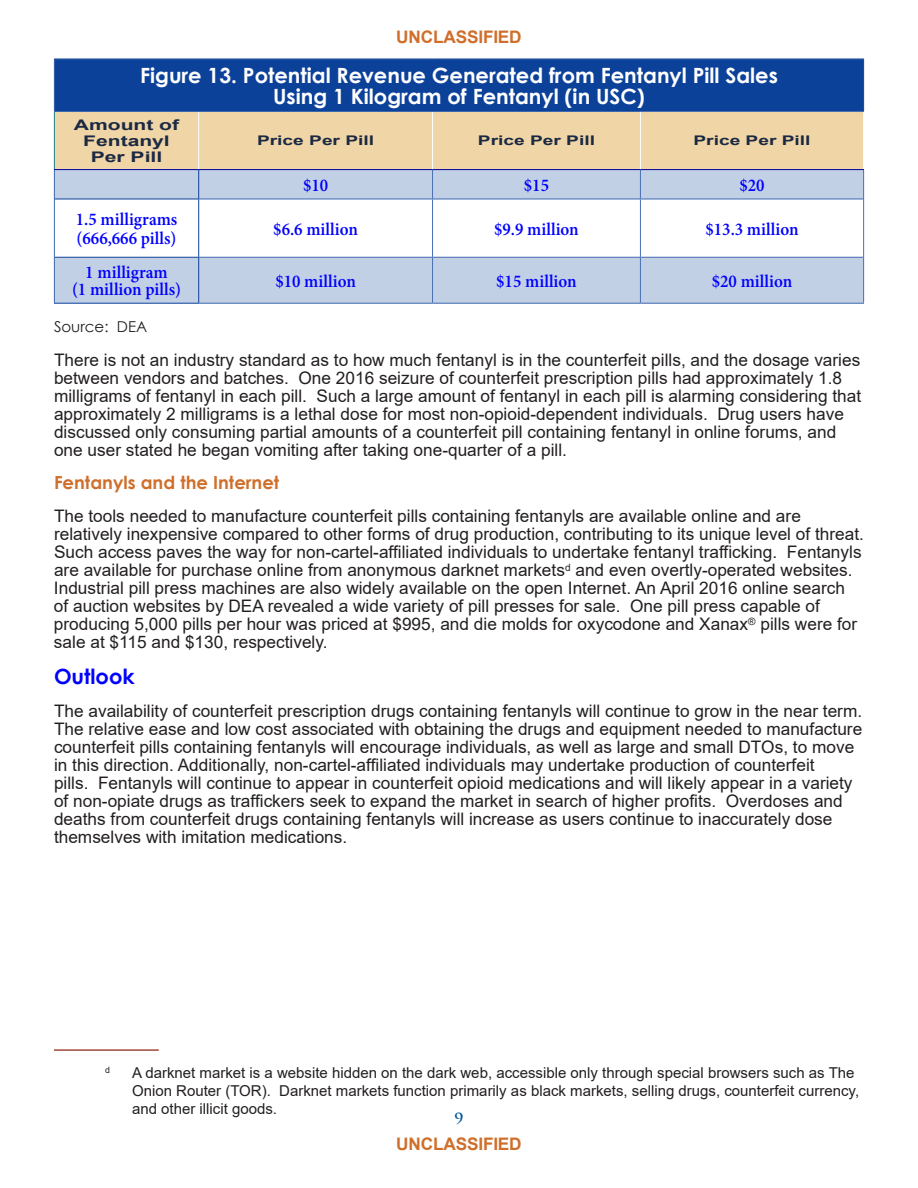
<style>
.page{position:relative;width:918px;height:1188px;background:#fff}
.page>*{position:absolute;margin:0;border:0;box-sizing:border-box;transform-origin:0 0}
.t1{font:700 21px/21px "Century Gothic";color:#fff;text-align:center}
.t2{font:700 21px "Century Gothic";color:#00f}
.t3{font:600 18px/19.5px "Minion Pro";color:#00f;scale:.95 1}
.t4{font:700 18px "Century Gothic";color:#cf6f2b}
.t5{font:17.25px/18px "Arial";color:#231f20}
.t6{font:700 17.25px "Arial";letter-spacing:-.01em;color:#cf6f2b}
.t7{font:15px/18px "Arial";color:#231f20}
.t8{font:15px "Century Gothic";color:#231f20}
.t9{font:700 15px "Trajan Pro";color:#01549d}
.t10{font:700 14.7px/15.8px "Arial";color:#1b2943;text-align:center;scale:1.44 1}
.t11{font:700 13.35px "Arial";color:#1b2943;scale:1.44 1}
.t12{font:8.7px "Arial";color:#231f20}
</style>
<div class="page">
<hr style="left:54px;top:1049px;width:105px;height:2px;background:#a04938">
<div style="left:54px;top:59px;width:810px;height:53px;background:#0c419a"></div>
<div style="left:55px;top:112px;width:808px;height:57px;background:#f0d5a6"></div>
<div style="left:55px;top:170px;width:808px;height:133px;background:#c2d0e6"></div>
<svg style="left:55px;top:200px;width:808px;height:57px"></svg>
<hr style="left:863px;top:59px;width:1px;height:52px;background:#344c80">
<hr style="left:198px;top:112px;width:1px;height:57px;background:#fff">
<hr style="left:432px;top:112px;width:1px;height:57px;background:#fff">
<hr style="left:640px;top:112px;width:1px;height:57px;background:#fff">
<hr style="left:54px;top:112px;width:1px;height:57px;background:#1e7e83">
<hr style="left:54px;top:58px;width:145px;height:1px;background:#3d67ae">
<hr style="left:54px;top:59px;width:1px;height:52px;background:#3d67ae">
<hr style="left:199px;top:58px;width:234px;height:1px;background:#3d67ae">
<hr style="left:433px;top:58px;width:207px;height:1px;background:#3d67ae">
<hr style="left:640px;top:58px;width:224px;height:1px;background:#3d67ae">
<hr style="left:54px;top:111px;width:145px;height:1px;background:#3d67ae">
<hr style="left:199px;top:111px;width:234px;height:1px;background:#3d67ae">
<hr style="left:433px;top:111px;width:207px;height:1px;background:#3d67ae">
<hr style="left:640px;top:111px;width:224px;height:1px;background:#4970b3">
<svg style="left:54px;top:170px;width:1px;height:29px"></svg>
<hr style="left:54px;top:199px;width:1px;height:58px;background:#3d67ae">
<hr style="left:199px;top:199px;width:234px;height:1px;background:#3d67ae">
<hr style="left:433px;top:199px;width:207px;height:1px;background:#3d67ae">
<hr style="left:640px;top:199px;width:223px;height:1px;background:#3d67ae">
<hr style="left:54px;top:257px;width:1px;height:46px;background:#3d67ae">
<hr style="left:199px;top:257px;width:234px;height:1px;background:#3d67ae">
<hr style="left:433px;top:257px;width:207px;height:1px;background:#3d67ae">
<hr style="left:640px;top:257px;width:223px;height:1px;background:#3d67ae">
<hr style="left:199px;top:303px;width:234px;height:1px;background:#3d67ae">
<hr style="left:433px;top:303px;width:207px;height:1px;background:#3d67ae">
<hr style="left:640px;top:303px;width:224px;height:1px;background:#3d67ae">
<svg style="left:198px;top:170px;width:1px;height:29px"></svg>
<hr style="left:55px;top:199px;width:144px;height:1px;background:#0c419a">
<hr style="left:198px;top:199px;width:1px;height:58px;background:#0c419a">
<hr style="left:55px;top:257px;width:144px;height:1px;background:#0c419a">
<hr style="left:198px;top:258px;width:1px;height:45px;background:#0c419a">
<hr style="left:54px;top:303px;width:145px;height:1px;background:#0c419a">
<svg style="left:432px;top:170px;width:1px;height:29px"></svg>
<svg style="left:640px;top:170px;width:1px;height:29px"></svg>
<svg style="left:863px;top:170px;width:1px;height:29px"></svg>
<hr style="left:432px;top:199px;width:1px;height:58px;background:#4970b3">
<hr style="left:640px;top:199px;width:1px;height:58px;background:#4970b3">
<hr style="left:863px;top:199px;width:1px;height:58px;background:#4970b3">
<hr style="left:432px;top:258px;width:1px;height:45px;background:#4970b3">
<hr style="left:640px;top:258px;width:1px;height:45px;background:#4970b3">
<hr style="left:863px;top:257px;width:1px;height:46px;background:#4970b3">
<hr style="left:54px;top:169px;width:145px;height:1px;background:#009">
<hr style="left:199px;top:169px;width:234px;height:1px;background:#009">
<hr style="left:433px;top:169px;width:207px;height:1px;background:#009">
<hr style="left:640px;top:169px;width:224px;height:1px;background:#009">
<p class="t6" style="left:396px;top:24px;width:127px">UNCLASSIFIED</p>
<p class="t1" style="left:140px;top:64px;width:639px">Figure 13. Potential Revenue Generated from Fentanyl Pill Sales<br>Using 1 Kilogram of Fentanyl (in USC)</p>
<p class="t10" style="left:74px;top:117px;width:75px">Amount of<br>Fentanyl<br>Per Pill</p>
<p class="t11" style="left:257px;top:131px;width:83px">Price Per Pill</p>
<p class="t11" style="left:478px;top:131px;width:83px">Price Per Pill</p>
<p class="t11" style="left:693px;top:131px;width:83px">Price Per Pill</p>
<p class="t3" style="left:303px;top:175px;width:28px">$10</p>
<p class="t3" style="left:524px;top:175px;width:28px">$15</p>
<p class="t3" style="left:739px;top:175px;width:28px">$20</p>
<p class="t3" style="left:76px;top:209px;width:108px">1.5 milligrams (666,666 pills)</p>
<p class="t3" style="left:273px;top:219px;width:91px">$6.6 million</p>
<p class="t3" style="left:494px;top:219px;width:91px">$9.9 million</p>
<p class="t3" style="left:705px;top:219px;width:99px">$13.3 million</p>
<p class="t3" style="left:72px;top:264px;width:116px;line-height:17px;text-align:center">1 milligram<br>(1 million pills)</p>
<p class="t3" style="left:275px;top:271px;width:86px">$10 million</p>
<p class="t3" style="left:496px;top:271px;width:86px">$15 million</p>
<p class="t3" style="left:712px;top:271px;width:86px">$20 million</p>
<p class="t8" style="left:54px;top:316px;width:95px">Source: DEA</p>
<p class="t5" style="left:54px;top:351px;width:809px">There is not an industry standard as to how much fentanyl is in the counterfeit pills, and the dosage varies between vendors and batches. One 2016 seizure of counterfeit prescription pills had approximately 1.8 milligrams of fentanyl in each pill. Such a large amount of fentanyl in each pill is alarming considering that approximately 2 milligrams is a lethal dose for most non-opioid-dependent individuals. Drug users have discussed only consuming partial amounts of a counterfeit pill containing fentanyl in online forums, and one user stated he began vomiting after taking one-quarter of a pill.</p>
<h3 class="t4" style="left:54px;top:469px;width:227px">Fentanyls and the Internet</h3>
<p class="t5" style="left:54px;top:507px;width:812px">The tools needed to manufacture counterfeit pills containing fentanyls are available online and are relatively inexpensive compared to other forms of drug production, contributing to its unique level of threat.<br>Such access paves the way for non-cartel-affiliated individuals to undertake fentanyl trafficking. Fentanyls are available for purchase online from anonymous darknet markets<sup>d</sup> and even overtly-operated websites.<br>Industrial pill press machines are also widely available on the open Internet. An April 2016 online search<br>of auction websites by DEA revealed a wide variety of pill presses for sale. One pill press capable of producing 5,000 pills per hour was priced at $995, and die molds for oxycodone and Xanax<sup>®</sup> pills were for sale at $115 and $130, respectively.</p>
<h2 class="t2" style="left:54px;top:661px;width:82px">Outlook</h2>
<p class="t5" style="left:54px;top:702px;width:810px">The availability of counterfeit prescription drugs containing fentanyls will continue to grow in the near term.<br>The relative ease and low cost associated with obtaining the drugs and equipment needed to manufacture counterfeit pills containing fentanyls will encourage individuals, as well as large and small DTOs, to move in this direction. Additionally, non-cartel-affiliated individuals may undertake production of counterfeit<br>pills. Fentanyls will continue to appear in counterfeit opioid medications and will likely appear in a variety of non-opiate drugs as traffickers seek to expand the market in search of higher profits. Overdoses and deaths from counterfeit drugs containing fentanyls will increase as users continue to inaccurately dose themselves with imitation medications.</p>
<p class="t12" style="left:105px;top:1064px;width:6px">d</p>
<p class="t7" style="left:132px;top:1064px;width:729px">A darknet market is a website hidden on the dark web, accessible only through special browsers such as The<br>Onion Router (TOR). Darknet markets function primarily as black markets, selling drugs, counterfeit currency, and other illicit goods.</p>
<p class="t9" style="left:455px;top:1109px;width:10px">9</p>
<p class="t6" style="left:396px;top:1131px;width:127px">UNCLASSIFIED</p>
</div>
